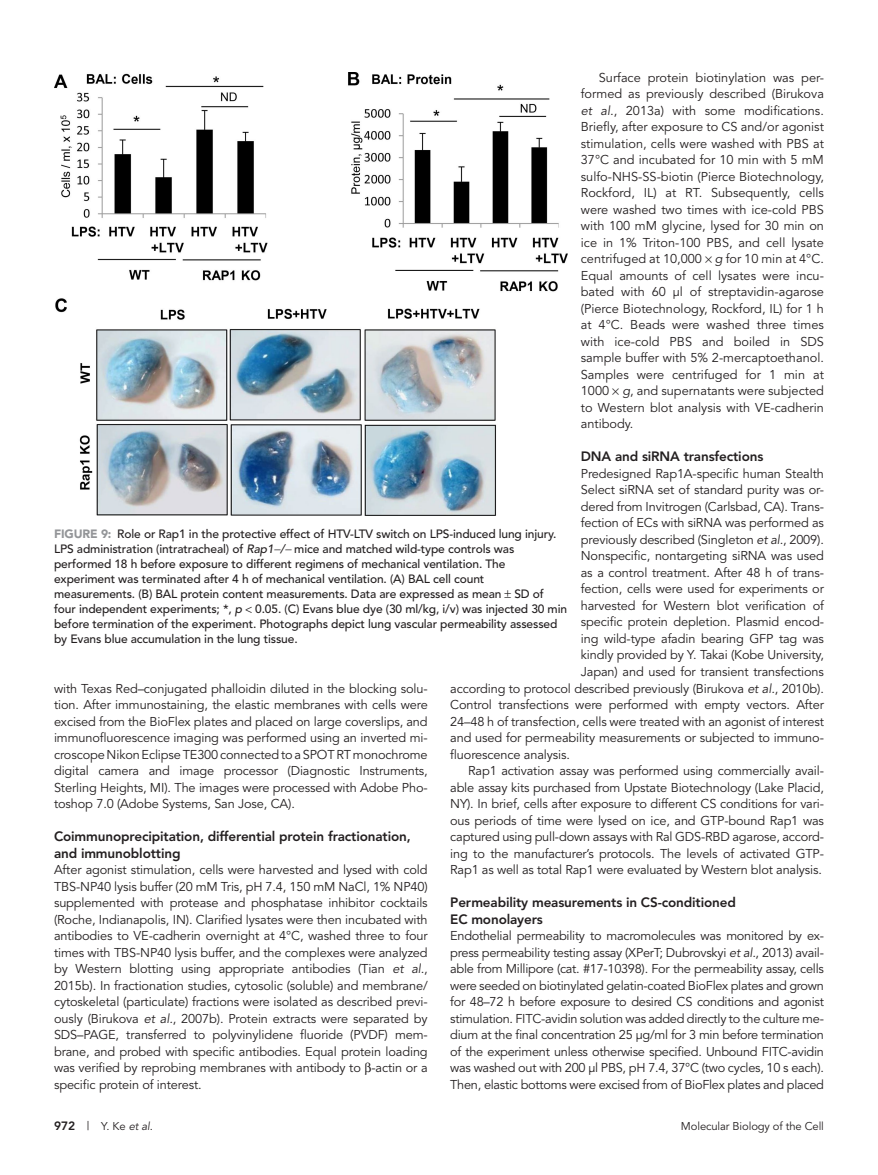
<style>
.page{position:relative;width:878px;height:1175px;background:#fff}
.page>*{position:absolute;margin:0;border:0;box-sizing:border-box;transform-origin:0 0}
.t1{font:800 13.5px/16.5px "Avenir";letter-spacing:-.01em;color:#231f20}
.ParaFL{font:12.75px/16.5px "Avenir";letter-spacing:-.01em;color:#231f20;text-align:justify}
.Para{font:12.75px/16.5px "Avenir";letter-spacing:-.005em;color:#231f20;text-align:justify}
.FigCaption{font:500 12px/15px "Avenir";letter-spacing:-.01em;color:#231f20}
.t2{font:11.25px "Avenir";letter-spacing:-.01em;color:#231f20}
.s1{font-style:italic}
.s2{font-weight:900;color:#939598}
.s3{font-weight:800;font-size:12px}
.s4{font-size:12px}
</style>
<div class="page">
<img style="left:54px;top:72px;width:513px;height:443px">
<p class="Para" style="left:580px;top:69px;width:245px;text-indent:18px">Surface protein biotinylation was per&shy;formed as previously described (Birukova <span class="s1">et al.</span>, 2013a) with some modifications.<br>Briefly, after exposure to CS and/or agonist stimulation, cells were washed with PBS at 37°C and incubated for 10 min with 5 mM sulfo-NHS-SS-biotin (Pierce Biotechnology, Rockford, IL) at RT. Subsequently, cells were washed two times with ice-cold PBS with 100 mM glycine, lysed for 30 min on ice in 1% Triton-100 PBS, and cell lysate centrifuged at 10,000 <span class="s1">g</span> for 10 min at 4°C.<br>Equal amounts of cell lysates were incu&shy;bated with 60 µl of streptavidin-agarose (Pierce Biotechnology, Rockford, IL) for 1 h at 4°C. Beads were washed three times with ice-cold PBS and boiled in SDS sample buffer with 5% 2-mercaptoethanol.<br>Samples were centrifuged for 1 min at 1000 <span class="s1">g</span>, and supernatants were subjected to Western blot analysis with VE-cadherin antibody.</p>
<h2 class="t1" style="left:580px;top:448px;width:184px">DNA and siRNA transfections</h2>
<p class="ParaFL" style="left:580px;top:465px;width:244px">Predesigned Rap1A-specific human Stealth</p>
<p class="ParaFL" style="left:580px;top:482px;width:245px">Select siRNA set of standard purity was or-</p>
<p class="ParaFL" style="left:580px;top:498px;width:245px">dered from Invitrogen (Carlsbad, CA). Trans-</p>
<p class="ParaFL" style="left:580px;top:515px;width:245px">fection of ECs with siRNA was performed as</p>
<p class="ParaFL" style="left:580px;top:531px;width:245px">previously described (Singleton <span class="s1">et al.</span>, 2009).</p>
<p class="ParaFL" style="left:580px;top:548px;width:244px">Nonspecific, nontargeting siRNA was used</p>
<p class="ParaFL" style="left:580px;top:564px;width:245px">as a control treatment. After 48 h of trans-</p>
<p class="ParaFL" style="left:580px;top:581px;width:245px">fection, cells were used for experiments or</p>
<p class="ParaFL" style="left:580px;top:597px;width:244px">harvested for Western blot verification of</p>
<p class="ParaFL" style="left:580px;top:614px;width:245px">specific protein depletion. Plasmid encod-</p>
<p class="ParaFL" style="left:580px;top:630px;width:245px">ing wild-type afadin bearing GFP tag was</p>
<p class="ParaFL" style="left:580px;top:647px;width:244px">kindly provided by Y. Takai (Kobe University,</p>
<p class="ParaFL" style="left:580px;top:663px;width:244px">Japan) and used for transient transfections</p>
<p class="ParaFL" style="left:450px;top:680px;width:375px">according to protocol described previously (Birukova <span class="s1">et al.</span>, 2010b).</p>
<p class="ParaFL" style="left:450px;top:696px;width:375px">Control transfections were performed with empty vectors. After</p>
<p class="ParaFL" style="left:450px;top:713px;width:375px">24–48 h of transfection, cells were treated with an agonist of interest</p>
<p class="ParaFL" style="left:450px;top:729px;width:375px">and used for permeability measurements or subjected to immuno-</p>
<p class="ParaFL" style="left:450px;top:746px;width:121px">fluorescence analysis.</p>
<p class="Para" style="left:450px;top:762px;width:375px;text-indent:18px">Rap1 activation assay was performed using commercially avail&shy;able assay kits purchased from Upstate Biotechnology (Lake Placid, NY). In brief, cells after exposure to different CS conditions for vari&shy;ous periods of time were lysed on ice, and GTP-bound Rap1 was captured using pull-down assays with Ral GDS-RBD agarose, accord&shy;ing to the manufacturer’s protocols. The levels of activated GTP-Rap1 as well as total Rap1 were evaluated by Western blot analysis.</p>
<h2 class="t1" style="left:450px;top:894px;width:287px">Permeability measurements in CS-conditioned<br>EC monolayers</h2>
<p class="ParaFL" style="left:450px;top:927px;width:375px">Endothelial permeability to macromolecules was monitored by ex&shy;press permeability testing assay (XPerT; Dubrovskyi <span class="s1">et al.</span>, 2013) avail&shy;able from Millipore (cat. #17-10398). For the permeability assay, cells were seeded on biotinylated gelatin-coated BioFlex plates and grown for 48–72 h before exposure to desired CS conditions and agonist stimulation. FITC-avidin solution was added directly to the culture me&shy;dium at the final concentration 25 µg/ml for 3 min before termination of the experiment unless otherwise specified. Unbound FITC-avidin was washed out with 200 µl PBS, pH 7.4, 37°C (two cycles, 10 s each).<br>Then, elastic bottoms were excised from of BioFlex plates and placed</p>
<p class="FigCaption" style="left:54px;top:527px;width:514px"><span class="s2">FIGURE 9:</span> Role or Rap1 in the protective effect of HTV-LTV switch on LPS-induced lung injury.<br>LPS administration (intratracheal) of <span class="s1">Rap1</span>−<span class="s1">/</span>− mice and matched wild-type controls was performed 18 h before exposure to different regimens of mechanical ventilation. The experiment was terminated after 4 h of mechanical ventilation. (A) BAL cell count measurements. (B) BAL protein content measurements. Data are expressed as mean SD of four independent experiments; *, <span class="s1">p</span> 0.05. (C) Evans blue dye (30 ml/kg, i/v) was injected 30 min before termination of the experiment. Photographs depict lung vascular permeability assessed by Evans blue accumulation in the lung tissue.</p>
<p class="ParaFL" style="left:54px;top:680px;width:375px">with Texas Red–conjugated phalloidin diluted in the blocking solu&shy;tion. After immunostaining, the elastic membranes with cells were excised from the BioFlex plates and placed on large coverslips, and immunofluorescence imaging was performed using an inverted mi&shy;croscope Nikon Eclipse TE300 connected to a SPOT RT monochrome digital camera and image processor (Diagnostic Instruments, Sterling Heights, MI). The images were processed with Adobe Pho&shy;toshop 7.0 (Adobe Systems, San Jose, CA).</p>
<h2 class="t1" style="left:54px;top:828px;width:358px">Coimmunoprecipitation, differential protein fractionation, and immunoblotting</h2>
<p class="ParaFL" style="left:54px;top:861px;width:375px">After agonist stimulation, cells were harvested and lysed with cold TBS-NP40 lysis buffer (20 mM Tris, pH 7.4, 150 mM NaCl, 1% NP40) supplemented with protease and phosphatase inhibitor cocktails (Roche, Indianapolis, IN). Clarified lysates were then incubated with antibodies to VE-cadherin overnight at 4°C, washed three to four times with TBS-NP40 lysis buffer, and the complexes were analyzed by Western blotting using appropriate antibodies (Tian <span class="s1">et al.</span>, 2015b). In fractionation studies, cytosolic (soluble) and membrane/ cytoskeletal (particulate) fractions were isolated as described previ&shy;ously (Birukova <span class="s1">et al.</span>, 2007b). Protein extracts were separated by SDS–PAGE, transferred to polyvinylidene fluoride (PVDF) mem&shy;brane, and probed with specific antibodies. Equal protein loading was verified by reprobing membranes with antibody to -actin or a specific protein of interest.</p>
<p class="t2" style="left:54px;top:1119px;width:100px"><span class="s3">972</span> <span class="s4">|</span> Y. Ke <span class="s1">et al</span>.</p>
<p class="t2" style="left:681px;top:1119px;width:144px">Molecular Biology of the Cell</p>
</div>
